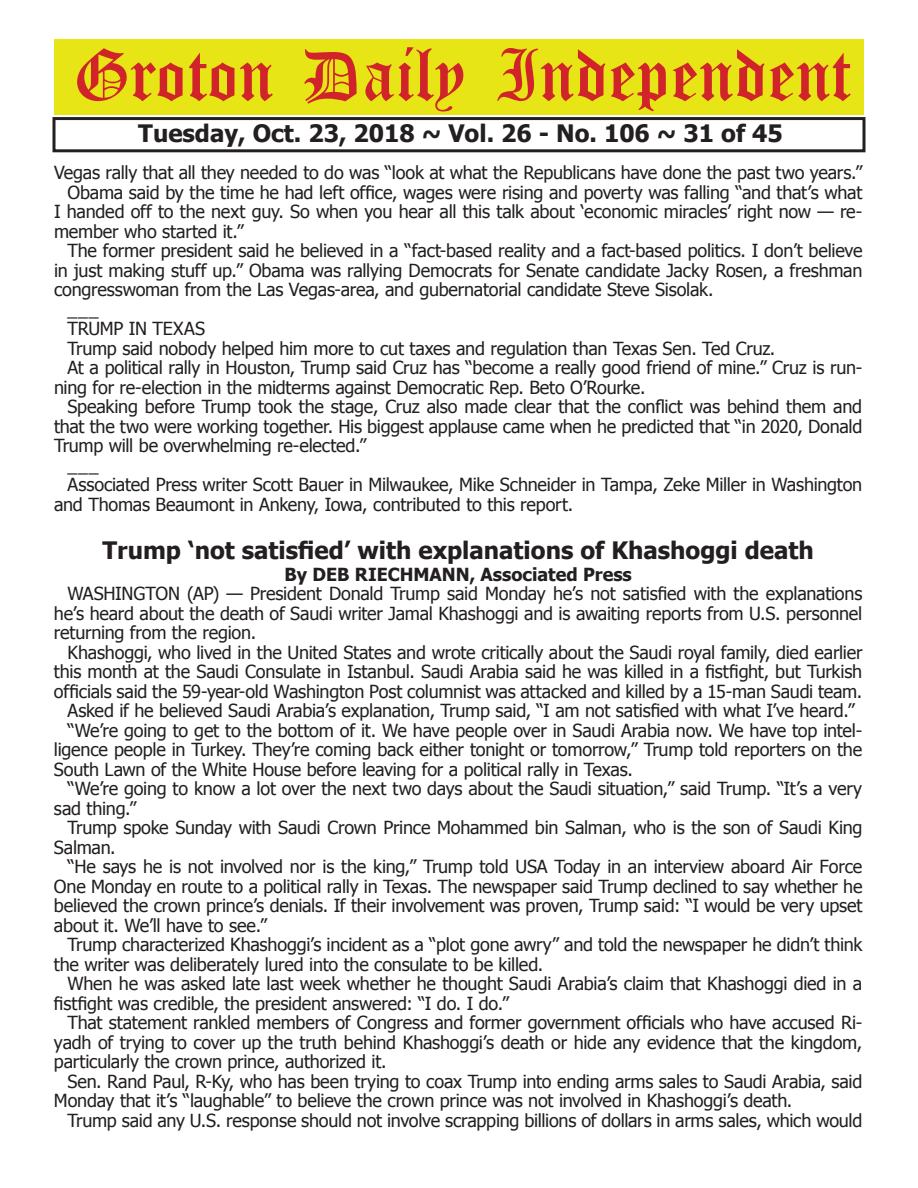
<style>
.page{position:relative;width:918px;height:1188px;background:#fff}
.page>*{position:absolute;margin:0;border:0;box-sizing:border-box;transform-origin:0 0}
.t1{font:54px "Old English Five";color:#d1232a}
.t2{font:700 24px "Tahoma";color:#231f20}
.t3{font:18px/19.5px "Tahoma";letter-spacing:-.015em;color:#231f20;text-align:justify}
.t4{font:700 18px "Tahoma";color:#231f20}
</style>
<div class="page">
<div style="left:52px;top:117px;width:814px;height:35px;border:3px solid #231f20"></div>
<div style="left:54px;top:40px;width:810px;height:75px;background:#e7e515"></div>
<h1 class="t1" style="left:73px;top:50px;width:779px">Groton Daily Independent</h1>
<h2 class="t2" style="left:138px;top:116px;width:646px">Tuesday, Oct. 23, 2018 ~ Vol. 26 - No. 106 ~ 31 of 45</h2>
<p class="t3" style="left:54px;top:162px;width:810px">Vegas rally that all they needed to do was “look at what the Republicans have done the past two years.”</p>
<p class="t3" style="left:68px;top:182px;width:796px">Obama said by the time he had left office, wages were rising and poverty was falling “and that’s what</p>
<p class="t3" style="left:54px;top:201px;width:810px">I handed off to the next guy. So when you hear all this talk about ‘economic miracles’ right now — re-</p>
<p class="t3" style="left:54px;top:221px;width:191px">member who started it.”</p>
<p class="t3" style="left:68px;top:240px;width:797px">The former president said he believed in a “fact-based reality and a fact-based politics. I don’t believe</p>
<p class="t3" style="left:54px;top:260px;width:810px">in just making stuff up.” Obama was rallying Democrats for Senate candidate Jacky Rosen, a freshman</p>
<p class="t3" style="left:54px;top:279px;width:661px">congresswoman from the Las Vegas-area, and gubernatorial candidate Steve Sisolak.</p>
<p class="t3" style="left:68px;top:299px;width:33px">___</p>
<p class="t3" style="left:68px;top:318px;width:139px">TRUMP IN TEXAS</p>
<p class="t3" style="left:68px;top:338px;width:709px">Trump said nobody helped him more to cut taxes and regulation than Texas Sen. Ted Cruz.</p>
<p class="t3" style="left:68px;top:357px;width:796px">At a political rally in Houston, Trump said Cruz has “become a really good friend of mine.” Cruz is run-</p>
<p class="t3" style="left:54px;top:377px;width:593px">ning for re-election in the midterms against Democratic Rep. Beto O’Rourke.</p>
<p class="t3" style="left:68px;top:396px;width:796px">Speaking before Trump took the stage, Cruz also made clear that the conflict was behind them and</p>
<p class="t3" style="left:54px;top:416px;width:810px">that the two were working together. His biggest applause came when he predicted that “in 2020, Donald</p>
<p class="t3" style="left:54px;top:435px;width:314px">Trump will be overwhelming re-elected.”</p>
<p class="t3" style="left:68px;top:455px;width:33px">___</p>
<p class="t3" style="left:68px;top:474px;width:796px">Associated Press writer Scott Bauer in Milwaukee, Mike Schneider in Tampa, Zeke Miller in Washington</p>
<p class="t3" style="left:54px;top:494px;width:521px">and Thomas Beaumont in Ankeny, Iowa, contributed to this report.</p>
<h2 class="t2" style="left:103px;top:534px;width:713px">Trump ‘not satisfied’ with explanations of Khashoggi death</h2>
<p class="t4" style="left:285px;top:562px;width:349px">By DEB RIECHMANN, Associated Press</p>
<p class="t3" style="left:54px;top:583px;width:810px;text-indent:14px">WASHINGTON (AP) — President Donald Trump said Monday he’s not satisfied with the explanations he’s heard about the death of Saudi writer Jamal Khashoggi and is awaiting reports from U.S. personnel returning from the region.</p>
<p class="t3" style="left:67px;top:642px;width:797px">Khashoggi, who lived in the United States and wrote critically about the Saudi royal family, died earlier</p>
<p class="t3" style="left:54px;top:661px;width:810px">this month at the Saudi Consulate in Istanbul. Saudi Arabia said he was killed in a fistfight, but Turkish</p>
<p class="t3" style="left:54px;top:681px;width:810px">officials said the 59-year-old Washington Post columnist was attacked and killed by a 15-man Saudi team.</p>
<p class="t3" style="left:67px;top:700px;width:789px">Asked if he believed Saudi Arabia’s explanation, Trump said, “I am not satisfied with what I’ve heard.”</p>
<p class="t3" style="left:67px;top:720px;width:796px">“We’re going to get to the bottom of it. We have people over in Saudi Arabia now. We have top intel-</p>
<p class="t3" style="left:54px;top:739px;width:810px">ligence people in Turkey. They’re coming back either tonight or tomorrow,” Trump told reporters on the</p>
<p class="t3" style="left:54px;top:759px;width:581px">South Lawn of the White House before leaving for a political rally in Texas.</p>
<p class="t3" style="left:67px;top:778px;width:796px">“We’re going to know a lot over the next two days about the Saudi situation,” said Trump. “It’s a very</p>
<p class="t3" style="left:54px;top:798px;width:84px">sad thing.”</p>
<p class="t3" style="left:67px;top:817px;width:797px">Trump spoke Sunday with Saudi Crown Prince Mohammed bin Salman, who is the son of Saudi King</p>
<p class="t3" style="left:54px;top:836px;width:63px">Salman.</p>
<p class="t3" style="left:67px;top:856px;width:796px">“He says he is not involved nor is the king,” Trump told USA Today in an interview aboard Air Force</p>
<p class="t3" style="left:54px;top:875px;width:810px">One Monday en route to a political rally in Texas. The newspaper said Trump declined to say whether he</p>
<p class="t3" style="left:54px;top:895px;width:810px">believed the crown prince’s denials. If their involvement was proven, Trump said: “I would be very upset</p>
<p class="t3" style="left:54px;top:914px;width:215px">about it. We’ll have to see.”</p>
<p class="t3" style="left:67px;top:934px;width:796px">Trump characterized Khashoggi’s incident as a “plot gone awry” and told the newspaper he didn’t think</p>
<p class="t3" style="left:54px;top:953px;width:491px">the writer was deliberately lured into the consulate to be killed.</p>
<p class="t3" style="left:67px;top:973px;width:796px">When he was asked late last week whether he thought Saudi Arabia’s claim that Khashoggi died in a</p>
<p class="t3" style="left:54px;top:992px;width:457px">fistfight was credible, the president answered: “I do. I do.”</p>
<p class="t3" style="left:67px;top:1012px;width:796px">That statement rankled members of Congress and former government officials who have accused Ri-</p>
<p class="t3" style="left:54px;top:1031px;width:810px">yadh of trying to cover up the truth behind Khashoggi’s death or hide any evidence that the kingdom,</p>
<p class="t3" style="left:54px;top:1051px;width:334px">particularly the crown prince, authorized it.</p>
<p class="t3" style="left:67px;top:1070px;width:796px">Sen. Rand Paul, R-Ky, who has been trying to coax Trump into ending arms sales to Saudi Arabia, said</p>
<p class="t3" style="left:54px;top:1090px;width:740px">Monday that it’s “laughable” to believe the crown prince was not involved in Khashoggi’s death.</p>
<p class="t3" style="left:67px;top:1109px;width:796px">Trump said any U.S. response should not involve scrapping billions of dollars in arms sales, which would</p>
</div>
